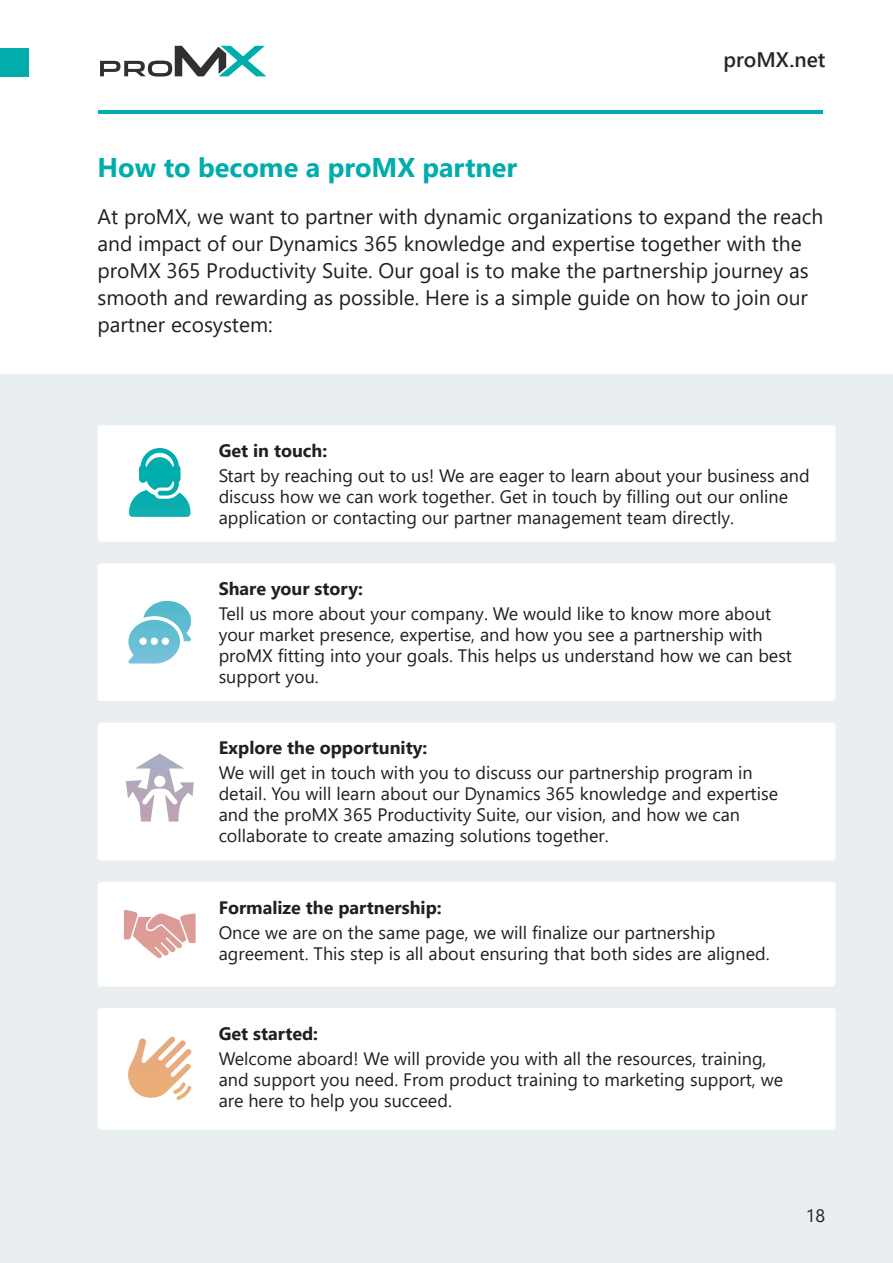
<style>
.page{position:relative;width:893px;height:1263px;background:#fff}
.page>*{position:absolute;margin:0;border:0;box-sizing:border-box;transform-origin:0 0}
.t1{font:700 27px "Segoe UI";color:#00acac}
.t2{font:21px/27px "Segoe UI";color:#231f20}
.t3{font:600 21px "Segoe UI";color:#262626}
.t4{font:18px/21px "Segoe UI";color:#231f20}
.t5{font:700 18px "Segoe UI";color:#231f20}
.t6{font:18px "Segoe UI";color:#262626}
</style>
<div class="page">
<div style="left:0;top:374px;width:893px;height:889px;background:#e9eef1"></div>
<div style="left:98px;top:425px;width:738px;height:117px;background:#fff;border-radius:3px"></div>
<div style="left:98px;top:563px;width:738px;height:138px;background:#fff;border-radius:3px"></div>
<div style="left:98px;top:723px;width:738px;height:137px;background:#fff;border-radius:3px"></div>
<div style="left:98px;top:882px;width:738px;height:104px;background:#fff;border-radius:3px"></div>
<div style="left:98px;top:1008px;width:738px;height:122px;background:#fff;border-radius:3px"></div>
<svg style="left:100px;top:46px;width:166px;height:31px"></svg>
<hr style="left:99px;top:111px;width:724px;height:3px;background:#00acac">
<div style="left:0;top:48px;width:28px;height:29px;background:#00acac"></div>
<svg style="left:124px;top:448px;width:70px;height:491px"></svg>
<p class="t3" style="left:724px;top:40px;width:103px">proMX.net</p>
<h1 class="t1" style="left:98px;top:142px;width:421px">How to become a proMX partner</h1>
<p class="t2" style="left:98px;top:201px;width:727px">At proMX, we want to partner with dynamic organizations to expand the reach and impact of our Dynamics 365 knowledge and expertise together with the proMX 365 Productivity Suite. Our goal is to make the partnership journey as smooth and rewarding as possible. Here is a simple guide on how to join our partner ecosystem:</p>
<p class="t5" style="left:219px;top:434px;width:110px">Get in touch:</p>
<p class="t4" style="left:219px;top:463px;width:592px">Start by reaching out to us! We are eager to learn about your business and discuss how we can work together. Get in touch by filling out our online application or contacting our partner management team directly.</p>
<p class="t5" style="left:219px;top:572px;width:146px">Share your story:</p>
<p class="t4" style="left:219px;top:601px;width:575px">Tell us more about your company. We would like to know more about your market presence, expertise, and how you see a partnership with proMX fitting into your goals. This helps us understand how we can best support you.</p>
<p class="t5" style="left:219px;top:731px;width:210px">Explore the opportunity:</p>
<p class="t4" style="left:219px;top:761px;width:561px">We will get in touch with you to discuss our partnership program in detail. You will learn about our Dynamics 365 knowledge and expertise and the proMX 365 Productivity Suite, our vision, and how we can collaborate to create amazing solutions together.</p>
<p class="t5" style="left:219px;top:890px;width:225px">Formalize the partnership:</p>
<p class="t4" style="left:219px;top:920px;width:552px">Once we are on the same page, we will finalize our partnership agreement. This step is all about ensuring that both sides are aligned.</p>
<p class="t5" style="left:219px;top:1016px;width:101px">Get started:</p>
<p class="t4" style="left:219px;top:1046px;width:566px">Welcome aboard! We will provide you with all the resources, training, and support you need. From product training to marketing support, we are here to help you succeed.</p>
<p class="t6" style="left:806px;top:1198px;width:21px">18</p>
</div>
